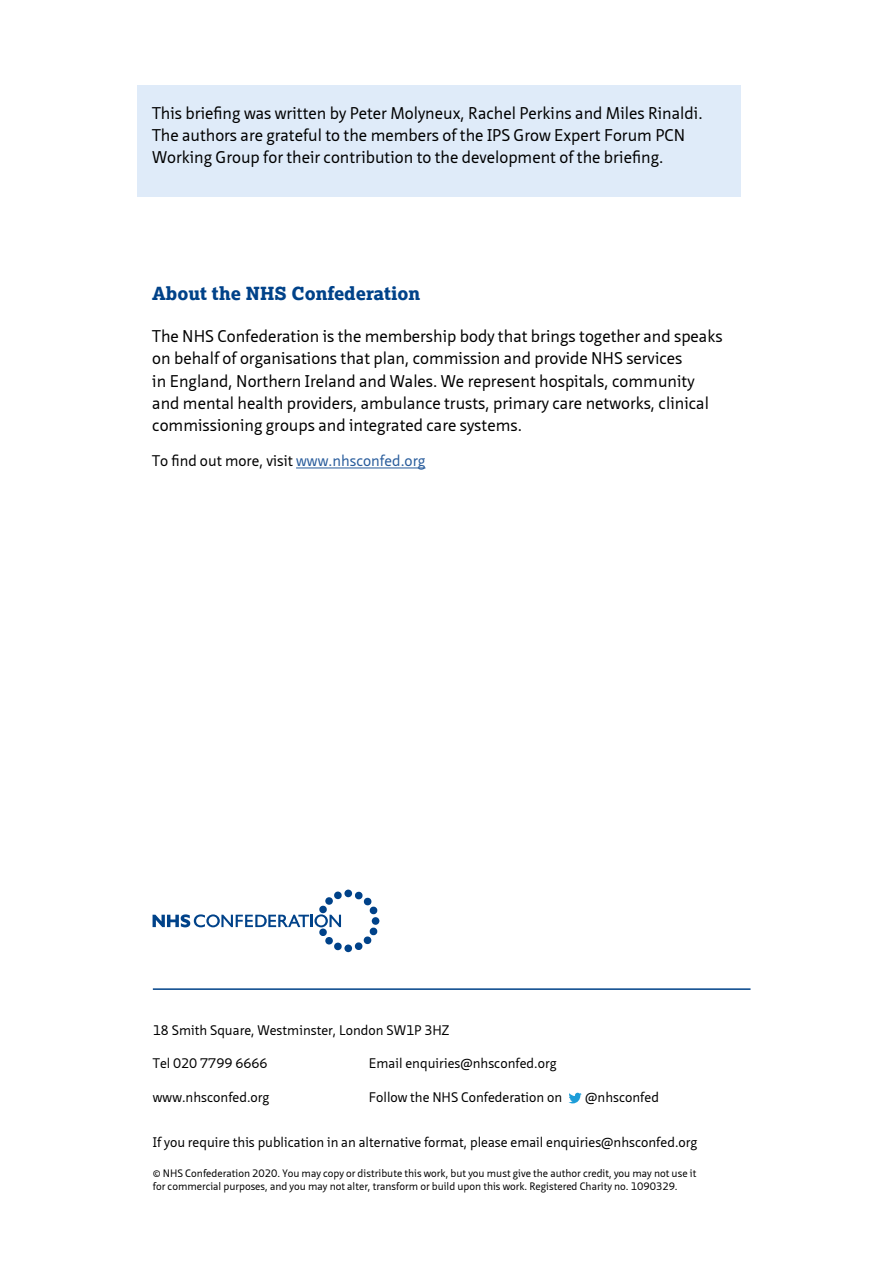
<style>
.page{position:relative;width:893px;height:1263px;background:#fff}
.page>*{position:absolute;margin:0;border:0;box-sizing:border-box;transform-origin:0 0}
.t1{font:800 18px "Lexia";color:#004289}
.t2{font:16.5px/22.4px "Neue Sans";color:#000}
.t3{font:15px "Neue Sans";color:#000}
.t4{font:13.5px "Neue Sans";color:#000}
.t5{font:10.5px/12.6px "Neue Sans";color:#000}
.s1{color:#275b9b}
</style>
<div class="page">
<hr style="left:153px;top:988px;width:597px;height:2px;background:#004289">
<div style="left:344px;top:889px;width:8px;height:8px;background:#004289;border-radius:50%"></div>
<svg style="left:354px;top:891px;width:25px;height:59px"></svg>
<div style="left:344px;top:944px;width:8px;height:8px;background:#004289;border-radius:50%"></div>
<svg style="left:153px;top:891px;width:189px;height:60px"></svg>
<svg style="left:568px;top:1093px;width:14px;height:10px"></svg>
<hr style="left:296px;top:468px;width:129px;height:1px;background:#275b9b">
<div style="left:137px;top:85px;width:604px;height:112px;background:#dfebf9"></div>
<p class="t2" style="left:152px;top:102px;width:552px">This briefing was written by Peter Molyneux, Rachel Perkins and Miles Rinaldi.<br>The authors are grateful to the members of the IPS Grow Expert Forum PCN<br>Working Group for their contribution to the development of the briefing.</p>
<p class="t1" style="left:152px;top:282px;width:270px">About the NHS Confederation</p>
<p class="t2" style="left:152px;top:325px;width:572px">The NHS Confederation is the membership body that brings together and speaks on behalf of organisations that plan, commission and provide NHS services<br>in England, Northern Ireland and Wales. We represent hospitals, community and mental health providers, ambulance trusts, primary care networks, clinical commissioning groups and integrated care systems.</p>
<p class="t3" style="left:152px;top:452px;width:275px">To find out more, visit <span class="s1">www.nhsconfed.org</span></p>
<p class="t4" style="left:153px;top:1022px;width:298px">18 Smith Square, Westminster, London SW1P 3HZ</p>
<p class="t4" style="left:153px;top:1056px;width:116px">Tel 020 7799 6666</p>
<p class="t4" style="left:369px;top:1056px;width:189px">Email enquiries@nhsconfed.org</p>
<p class="t4" style="left:153px;top:1089px;width:118px">www.nhsconfed.org</p>
<p class="t4" style="left:369px;top:1089px;width:195px">Follow the NHS Confederation on</p>
<p class="t4" style="left:585px;top:1089px;width:75px">@nhsconfed</p>
<p class="t4" style="left:153px;top:1134px;width:546px">If you require this publication in an alternative format, please email enquiries@nhsconfed.org</p>
<p class="t5" style="left:153px;top:1167px;width:545px">© NHS Confederation 2020. You may copy or distribute this work, but you must give the author credit, you may not use it for commercial purposes, and you may not alter, transform or build upon this work. Registered Charity no. 1090329.</p>
</div>
